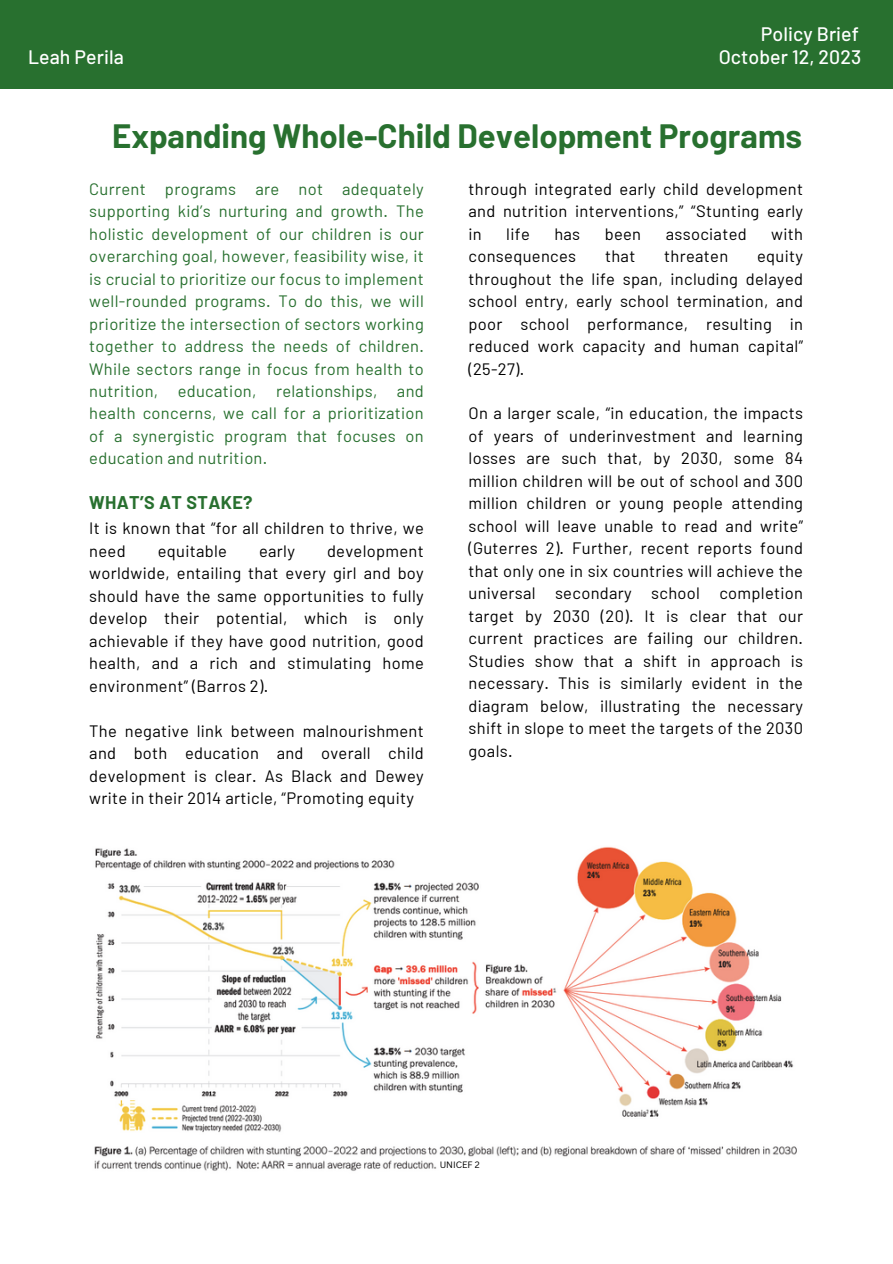
<style>
.page{position:relative;width:893px;height:1264px;background:#fff}
.page>*{position:absolute;margin:0;border:0;box-sizing:border-box;transform-origin:0 0}
.t1{font:700 33px "Barlow";color:#28702f}
.t2{font:500 19.5px "Barlow";letter-spacing:.005em;color:#fff}
.t3{font:700 18px "Barlow";letter-spacing:.02em;color:#28702f}
.t4{font:16.5px/22.5px "Barlow";letter-spacing:.02em;color:#000;text-align:justify}
.t5{font:16.5px/22.5px "Barlow";letter-spacing:.02em;color:#28702f;text-align:justify}
.t6{font:9px "Canva Sans";color:#000}
</style>
<div class="page">
<div style="left:0;top:0;width:892px;height:89px;background:#28702f"></div>
<img style="left:94px;top:847px;width:703px;height:324px">
<p class="t2" style="left:28px;top:45px;width:97px">Leah Perila</p>
<p class="t2" style="left:760px;top:22px;width:100px">Policy Brief</p>
<p class="t2" style="left:718px;top:45px;width:144px">October 12, 2023</p>
<p class="t1" style="left:112px;top:115px;width:691px">Expanding Whole-Child Development Programs</p>
<p class="t5" style="left:89px;top:177px;width:336px">Current programs are not adequately supporting kid’s nurturing and growth. The holistic development of our children is our overarching goal, however, feasibility wise, it is crucial to prioritize our focus to implement well-rounded programs. To do this, we will prioritize the intersection of sectors working together to address the needs of children.<br>While sectors range in focus from health to nutrition, education, relationships, and health concerns, we call for a prioritization of a synergistic program that focuses on education and nutrition.</p>
<p class="t3" style="left:89px;top:491px;width:165px">WHAT’S AT STAKE?</p>
<p class="t4" style="left:89px;top:516px;width:336px">It is known that “for all children to thrive, we need</p>
<p class="t4" style="left:89px;top:539px;width:336px;text-indent:238px">development worldwide, entailing that every girl and boy should have the same opportunities to fully develop their potential, which is only achievable if they have good nutrition, good health, and a rich and stimulating home environment” (Barros 2).</p>
<p class="t4" style="left:89px;top:718px;width:336px">The negative link between malnourishment and both education and overall child development is clear. As Black and Dewey write in their 2014 article, “Promoting equity</p>
<p class="t4" style="left:158px;top:539px;width:71px">equitable</p>
<p class="t4" style="left:259px;top:539px;width:37px">early</p>
<p class="t4" style="left:468px;top:177px;width:336px">through integrated early child development and nutrition interventions,” “Stunting early in</p>
<p class="t4" style="left:506px;top:222px;width:25px">life</p>
<p class="t4" style="left:554px;top:222px;width:27px">has</p>
<p class="t4" style="left:604px;top:222px;width:38px">been</p>
<p class="t4" style="left:665px;top:222px;width:83px">associated</p>
<p class="t4" style="left:771px;top:222px;width:33px">with</p>
<p class="t4" style="left:468px;top:244px;width:109px">consequences</p>
<p class="t4" style="left:605px;top:244px;width:32px">that</p>
<p class="t4" style="left:664px;top:244px;width:66px">threaten</p>
<p class="t4" style="left:468px;top:244px;width:336px;text-indent:288px">equity throughout the life span, including delayed school entry, early school termination, and poor school performance, resulting in reduced work capacity and human capital” (25-27).</p>
<p class="t4" style="left:468px;top:401px;width:336px">On a larger scale, “in education, the impacts of years of underinvestment and learning losses are such that, by 2030, some 84 million children will be out of school and 300 million children or young people attending school will leave unable to read and write” (Guterres 2). Further, recent reports found that only one in six countries will achieve the universal secondary school completion target by 2030 (20). It is clear that our current practices are failing our children.<br>Studies show that a shift in approach is necessary. This is similarly evident in the diagram below, illustrating the necessary shift in slope to meet the targets of the 2030 goals.</p>
<p class="t6" style="left:439px;top:1157px;width:42px">UNICEF 2</p>
</div>
